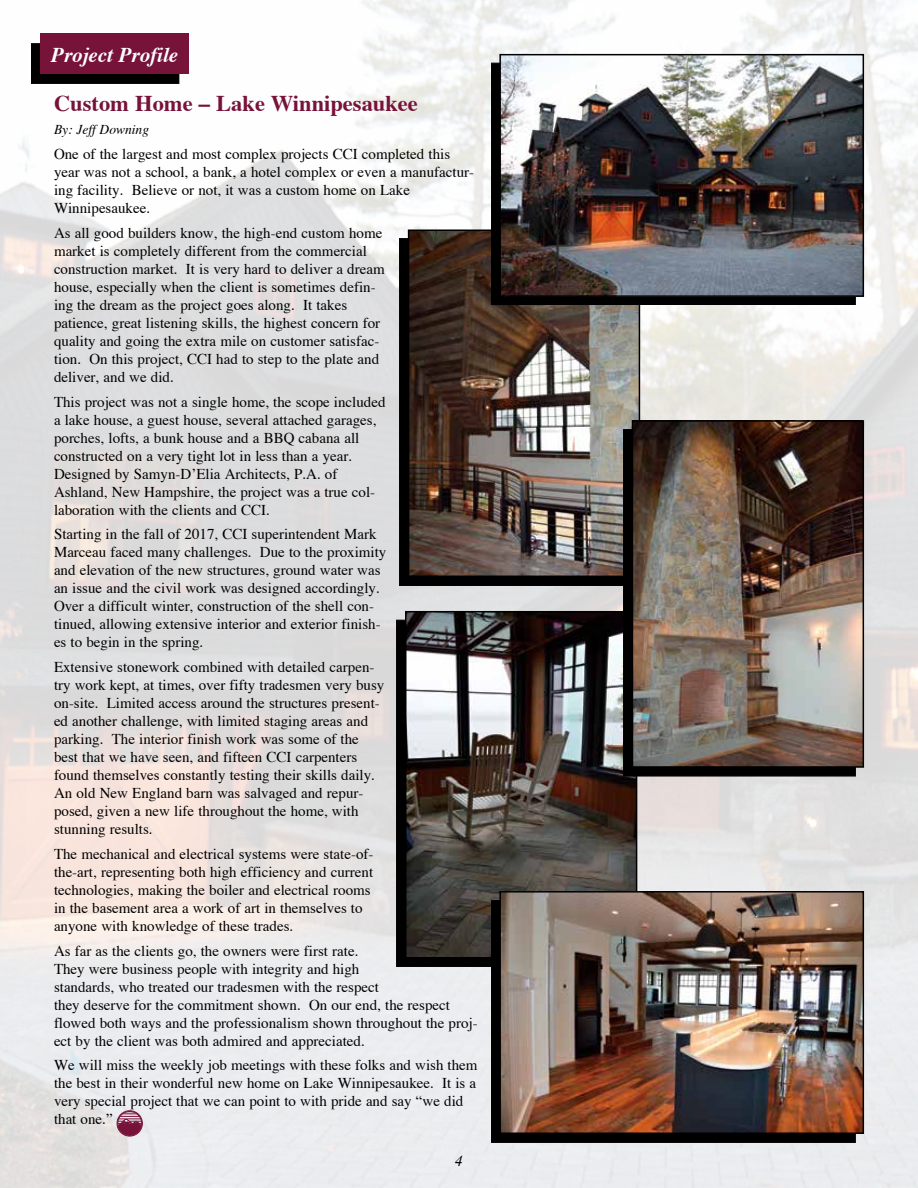
<style>
.page{position:relative;width:918px;height:1188px;background:#fff}
.page>*{position:absolute;margin:0;border:0;box-sizing:border-box;transform-origin:0 0}
.t1{font:700 22.5px "Times";color:#771239}
.t2{font:italic 700 21px "Times";color:#fff}
.t3{font:15px/18px "Times";color:#000}
.t4{font:italic 15px "Times";color:#000}
.t5{font:italic 13.5px "Times";color:#000}
</style>
<div class="page">
<img style="left:0;top:0;width:918px;height:1188px">
<div style="left:117px;top:1111px;width:26px;height:25px;border:1px solid #771239;border-radius:50%"></div>
<svg style="left:118px;top:1111px;width:24px;height:24px"></svg>
<div style="left:31px;top:43px;width:149px;height:41px;background:#000"></div>
<div style="left:40px;top:34px;width:149px;height:40px;background:#771239"></div>
<div style="left:396px;top:620px;width:233px;height:347px;background:#000"></div>
<img style="left:408px;top:614px;width:226px;height:341px">
<div style="left:405px;top:611px;width:232px;height:347px;border:2px solid #000"></div>
<div style="left:399px;top:238px;width:233px;height:348px;background:#000"></div>
<img style="left:411px;top:233px;width:226px;height:341px">
<div style="left:408px;top:230px;width:232px;height:347px;border:2px solid #000"></div>
<div style="left:491px;top:62px;width:364px;height:243px;background:#000"></div>
<img style="left:502px;top:57px;width:359px;height:237px">
<div style="left:499px;top:54px;width:365px;height:243px;border:2px solid #000"></div>
<div style="left:623px;top:429px;width:232px;height:347px;background:#000"></div>
<img style="left:635px;top:423px;width:226px;height:342px">
<div style="left:632px;top:420px;width:232px;height:348px;border:2px solid #000"></div>
<div style="left:491px;top:900px;width:364px;height:243px;background:#000"></div>
<img style="left:502px;top:894px;width:359px;height:237px">
<div style="left:499px;top:891px;width:365px;height:243px;border:2px solid #000"></div>
<h2 class="t2" style="left:51px;top:35px;width:129px">Project Profile</h2>
<h1 class="t1" style="left:54px;top:82px;width:365px">Custom Home – Lake Winnipesaukee</h1>
<p class="t5" style="left:54px;top:118px;width:97px">By: Jeff Downing</p>
<p class="t3" style="left:54px;top:145px;width:422px">One of the largest and most complex projects CCI completed this year was not a school, a bank, a hotel complex or even a manufactur&shy;ing facility. Believe or not, it was a custom home on Lake Winnipesaukee.</p>
<p class="t3" style="left:54px;top:224px;width:332px">As all good builders know, the high-end custom home market is completely different from the commercial construction market. It is very hard to deliver a dream house, especially when the client is sometimes defin&shy;ing the dream as the project goes along. It takes patience, great listening skills, the highest concern for quality and going the extra mile on customer satisfac&shy;tion. On this project, CCI had to step to the plate and deliver, and we did.</p>
<p class="t3" style="left:54px;top:392px;width:333px">This project was not a single home, the scope included a lake house, a guest house, several attached garages, porches, lofts, a bunk house and a BBQ cabana all constructed on a very tight lot in less than a year.<br>Designed by Samyn-D’Elia Architects, P.A. of Ashland, New Hampshire, the project was a true col&shy;laboration with the clients and CCI.</p>
<p class="t3" style="left:54px;top:525px;width:334px">Starting in the fall of 2017, CCI superintendent Mark Marceau faced many challenges. Due to the proximity and elevation of the new structures, ground water was an issue and the civil work was designed accordingly.<br>Over a difficult winter, construction of the shell con&shy;tinued, allowing extensive interior and exterior finish&shy;es to begin in the spring.</p>
<p class="t3" style="left:54px;top:658px;width:332px">Extensive stonework combined with detailed carpen&shy;try work kept, at times, over fifty tradesmen very busy on-site. Limited access around the structures present&shy;ed another challenge, with limited staging areas and parking. The interior finish work was some of the best that we have seen, and fifteen CCI carpenters found themselves constantly testing their skills daily.<br>An old New England barn was salvaged and repur&shy;posed, given a new life throughout the home, with stunning results.</p>
<p class="t3" style="left:54px;top:845px;width:321px">The mechanical and electrical systems were state-of&shy;the-art, representing both high efficiency and current technologies, making the boiler and electrical rooms in the basement area a work of art in themselves to anyone with knowledge of these trades.</p>
<p class="t3" style="left:54px;top:941px;width:425px">As far as the clients go, the owners were first rate.<br>They were business people with integrity and high<br>standards, who treated our tradesmen with the respect<br>they deserve for the commitment shown. On our end, the respect flowed both ways and the professionalism shown throughout the proj&shy;ect by the client was both admired and appreciated.</p>
<p class="t3" style="left:54px;top:1056px;width:425px">We will miss the weekly job meetings with these folks and wish them the best in their wonderful new home on Lake Winnipesaukee. It is a very special project that we can point to with pride and say “we did that one.”</p>
<p class="t4" style="left:455px;top:1148px;width:9px">4</p>
</div>
